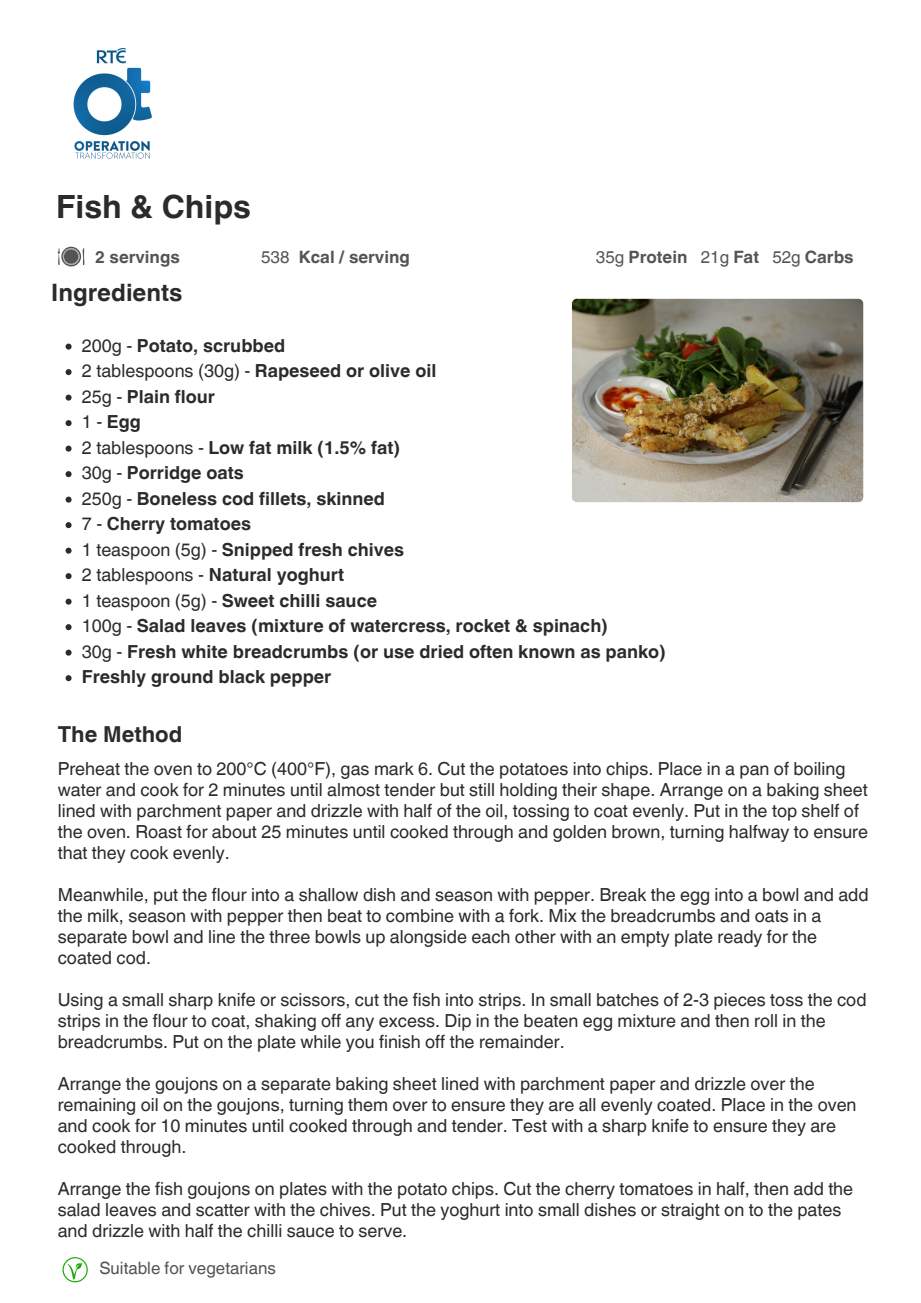
<style>
.page{position:relative;width:921px;height:1303px;background:#fff}
.page>*{position:absolute;margin:0;border:0;box-sizing:border-box;transform-origin:0 0}
.t1{font:700 32px "Helvetica World";color:#2b2b2b}
.t2{font:700 24px "Helvetica World";color:#2b2b2b}
.t3{font:700 22px "Helvetica World";color:#2b2b2b}
.t4{font:18px/21px "Helvetica World";color:#2b2b2b}
.t5{font:700 18px/25.5px "Helvetica World";color:#2b2b2b}
.t6{font:700 17px "Helvetica World";color:#545454}
.t7{font:17px "Helvetica World";color:#545454}
.s1{font-weight:400}
</style>
<div class="page">
<svg style="left:58px;top:247px;width:26px;height:19px"></svg>
<img style="left:571px;top:299px;width:292px;height:203px;border-radius:5px">
<img style="left:73px;top:48px;width:79px;height:111px">
<svg style="left:66px;top:344px;width:6px;height:6px"></svg>
<svg style="left:66px;top:369px;width:6px;height:6px"></svg>
<svg style="left:66px;top:395px;width:6px;height:6px"></svg>
<svg style="left:66px;top:420px;width:6px;height:6px"></svg>
<svg style="left:66px;top:446px;width:6px;height:6px"></svg>
<svg style="left:66px;top:471px;width:6px;height:6px"></svg>
<svg style="left:66px;top:497px;width:6px;height:6px"></svg>
<svg style="left:66px;top:522px;width:6px;height:6px"></svg>
<svg style="left:66px;top:548px;width:6px;height:6px"></svg>
<svg style="left:66px;top:573px;width:6px;height:6px"></svg>
<svg style="left:66px;top:599px;width:6px;height:6px"></svg>
<svg style="left:66px;top:624px;width:6px;height:6px"></svg>
<svg style="left:66px;top:650px;width:6px;height:6px"></svg>
<svg style="left:66px;top:675px;width:6px;height:6px"></svg>
<img style="left:62px;top:1257px;width:26px;height:26px">
<h1 class="t1" style="left:56px;top:180px;width:196px">Fish &amp; Chips</h1>
<p class="t6" style="left:95px;top:243px;width:86px">2 servings</p>
<p class="t6" style="left:261px;top:243px;width:150px"><span class="s1">538</span> Kcal / serving</p>
<h2 class="t2" style="left:51px;top:273px;width:133px">Ingredients</h2>
<p class="t6" style="left:595px;top:243px;width:259px"><span class="s1">35g</span> Protein <span class="s1">21g</span> Fat <span class="s1">52g</span> Carbs</p>
<p class="t5" style="left:82px;top:331px;width:585px"><span class="s1">200g -</span> Potato, scrubbed<br><span class="s1">2 tablespoons (30g) -</span> Rapeseed or olive oil<br><span class="s1">25g -</span> Plain flour<br><span class="s1">1 -</span> Egg<br><span class="s1">2 tablespoons -</span> Low fat milk (1.5% fat)<br><span class="s1">30g -</span> Porridge oats<br><span class="s1">250g -</span> Boneless cod fillets, skinned<br><span class="s1">7 -</span> Cherry tomatoes<br><span class="s1">1 teaspoon (5g) -</span> Snipped fresh chives<br><span class="s1">2 tablespoons -</span> Natural yoghurt<br><span class="s1">1 teaspoon (5g) -</span> Sweet chilli sauce<br><span class="s1">100g -</span> Salad leaves (mixture of watercress, rocket &amp; spinach)<br><span class="s1">30g -</span> Fresh white breadcrumbs (or use dried often known as panko)<br>Freshly ground black pepper</p>
<p class="t3" style="left:58px;top:716px;width:126px">The Method</p>
<p class="t4" style="left:58px;top:758px;width:811px">Preheat the oven to 200°C (400°F), gas mark 6. Cut the potatoes into chips. Place in a pan of boiling water and cook for 2 minutes until almost tender but still holding their shape. Arrange on a baking sheet lined with parchment paper and drizzle with half of the oil, tossing to coat evenly. Put in the top shelf of the oven. Roast for about 25 minutes until cooked through and golden brown, turning halfway to ensure that they cook evenly.</p>
<p class="t4" style="left:58px;top:884px;width:812px">Meanwhile, put the flour into a shallow dish and season with pepper. Break the egg into a bowl and add the milk, season with pepper then beat to combine with a fork. Mix the breadcrumbs and oats in a separate bowl and line the three bowls up alongside each other with an empty plate ready for the coated cod.</p>
<p class="t4" style="left:58px;top:989px;width:810px">Using a small sharp knife or scissors, cut the fish into strips. In small batches of 2-3 pieces toss the cod strips in the flour to coat, shaking off any excess. Dip in the beaten egg mixture and then roll in the breadcrumbs. Put on the plate while you finish off the remainder.</p>
<p class="t4" style="left:58px;top:1073px;width:800px">Arrange the goujons on a separate baking sheet lined with parchment paper and drizzle over the remaining oil on the goujons, turning them over to ensure they are all evenly coated. Place in the oven and cook for 10 minutes until cooked through and tender. Test with a sharp knife to ensure they are cooked through.</p>
<p class="t4" style="left:58px;top:1178px;width:796px">Arrange the fish goujons on plates with the potato chips. Cut the cherry tomatoes in half, then add the salad leaves and scatter with the chives. Put the yoghurt into small dishes or straight on to the pates and drizzle with half the chilli sauce to serve.</p>
<p class="t7" style="left:99px;top:1258px;width:178px">Suitable for vegetarians</p>
</div>
